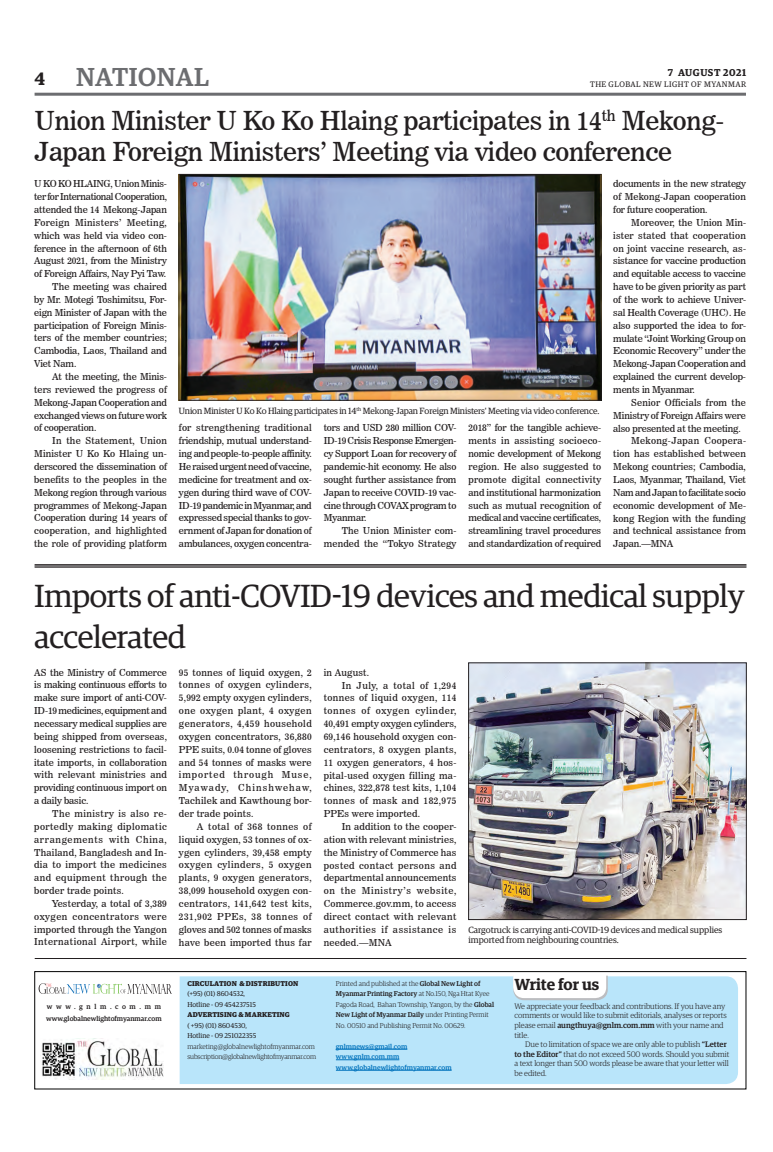
<style>
.page{position:relative;width:773px;height:1152px;background:#fff}
.page>*{position:absolute;margin:0;border:0;box-sizing:border-box;transform-origin:0 0}
.Brief_Head{font:32px/40.4px "Guardian Egyp";letter-spacing:-.01em;color:#231f20}
._2_Clm_Head{font:26px/31.2px "News 706 BT Roman C";letter-spacing:-.01em;color:#231f20}
.t1{font:500 26px "Guardian Egyp";letter-spacing:.02em;color:#6c6d70}
.t2{font:600 18px "Guardian Egyp";color:#231f20}
.t3{font:600 16px "Guardian Egyp";letter-spacing:-.005em;color:#231f20}
.t4{font:600 10px "Guardian Egyp";letter-spacing:.055em;color:#231f20}
._2nd_Body{font:9.5px/12.9px "News 706 BT Roman C";color:#231f20;text-align:justify}
.Normal_Para{font:9.5px/12.9px "News 706 BT Roman C";letter-spacing:-.01em;color:#231f20;text-align:justify}
._2nd_Body-2{font:9.5px "News 706 BT Roman C";letter-spacing:.02em;color:#231f20}
.t5{font:9px/10.8px "Guardian Egyp";letter-spacing:-.01em;color:#231f20}
.t6{font:300 8px/9.6px "Guardian Egyp";color:#231f20}
.t7{font:8px "Guardian Egyp";letter-spacing:.06em;color:#231f20}
.t8{font:300 7px/10.5px "Guardian Egyp";color:#231f20}
.t9{font:7px "Guardian Egyp";color:#231f20}
.t10{font:500 7px/10.5px "Guardian Egyp";color:#0072bc}
.t11{font:700 7px "Guardian Egyp";letter-spacing:.02em;color:#231f20}
.t12{font:300 7px "Guardian Egyp";letter-spacing:-.02em;color:#231f20}
.t13{font:500 7px "Guardian Egyp";color:#231f20}
.t14{font:500 7px "Guardian Egyp";letter-spacing:.52em;color:#231f20}
.s1{font-weight:500}
</style>
<div class="page">
<hr style="left:35px;top:93px;width:711px;height:3px;background:#6c6d70">
<div style="left:180px;top:976px;width:558px;height:108px;background:#b9e5fa"></div>
<svg style="left:39px;top:983px;width:133px;height:11px"></svg>
<img style="left:41px;top:1039px;width:123px;height:41px">
<hr style="left:336px;top:1049px;width:39px;height:1px;background:#0072bc">
<hr style="left:375px;top:1049px;width:32px;height:1px;background:#0072bc">
<hr style="left:336px;top:1060px;width:63px;height:1px;background:#0072bc">
<hr style="left:336px;top:1070px;width:115px;height:1px;background:#0072bc">
<svg style="left:513px;top:975px;width:94px;height:25px"></svg>
<div style="left:34px;top:971px;width:712px;height:119px;border:1px solid #000"></div>
<hr style="left:35px;top:958px;width:711px;height:1px;background:#231f20">
<img style="left:181px;top:176px;width:418px;height:222px">
<div style="left:179px;top:174px;width:422px;height:226px;border:1px solid #231f20"></div>
<img style="left:470px;top:665px;width:274px;height:253px">
<div style="left:468px;top:663px;width:278px;height:257px;border:1px solid #231f20"></div>
<hr style="left:35px;top:564px;width:711px;height:1px;background:#231f20">
<hr style="left:35px;top:566px;width:711px;height:1px;background:#231f20">
<hr style="left:35px;top:567px;width:711px;height:1px;background:#231f20">
<h3 class="t2" style="left:35px;top:65px;width:12px">4</h3>
<h2 class="t1" style="left:76px;top:59px;width:134px">NATIONAL</h2>
<p class="t4" style="left:667px;top:65px;width:80px">7 AUGUST 2021</p>
<p class="t7" style="left:590px;top:79px;width:158px">THE GLOBAL NEW LIGHT OF MYANMAR</p>
<p class="_2_Clm_Head" style="left:35px;top:105px;width:690px">Union Minister U Ko Ko Hlaing participates in 14<sup>th</sup> Mekong-<br>Japan Foreign Ministers’ Meeting via video conference</p>
<p class="Normal_Para" style="left:34px;top:177px;width:134px">U KO KO HLAING, Union Minis&shy;ter for International Cooperation, attended the 14 Mekong-Japan Foreign Ministers’ Meeting, which was held via video con&shy;ference in the afternoon of 6th August 2021, from the Ministry of Foreign Affairs, Nay Pyi Taw.</p>
<p class="_2nd_Body" style="left:34px;top:280px;width:134px;text-indent:18px">The meeting was chaired by Mr. Motegi Toshimitsu, For&shy;eign Minister of Japan with the participation of Foreign Minis&shy;ters of the member countries; Cambodia, Laos, Thailand and Viet Nam.</p>
<p class="_2nd_Body" style="left:34px;top:370px;width:134px;text-indent:18px">At the meeting, the Minis&shy;ters reviewed the progress of Mekong-Japan Cooperation and exchanged views on future work of cooperation.</p>
<p class="_2nd_Body" style="left:34px;top:434px;width:134px;text-indent:18px">In the Statement, Union Minister U Ko Ko Hlaing un&shy;derscored the dissemination of benefits to the peoples in the Mekong region through various programmes of Mekong-Japan Cooperation during 14 years of cooperation, and highlighted the role of providing platform</p>
<p class="_2nd_Body" style="left:613px;top:177px;width:134px">documents in the new strategy of Mekong-Japan cooperation for future cooperation.</p>
<p class="_2nd_Body" style="left:613px;top:216px;width:134px;text-indent:18px">Moreover, the Union Min&shy;ister stated that cooperation on joint vaccine research, as&shy;sistance for vaccine production and equitable access to vaccine have to be given priority as part of the work to achieve Univer&shy;sal Health Coverage (UHC). He also supported the idea to for&shy;mulate “Joint Working Group on Economic Recovery” under the Mekong-Japan Cooperation and explained the current develop&shy;ments in Myanmar.</p>
<p class="_2nd_Body" style="left:613px;top:396px;width:134px;text-indent:18px">Senior Officials from the Ministry of Foreign Affairs were also presented at the meeting.</p>
<p class="_2nd_Body" style="left:613px;top:435px;width:134px;text-indent:18px">Mekong-Japan Coopera&shy;tion has established between Mekong countries; Cambodia, Laos, Myanmar, Thailand, Viet Nam and Japan to facilitate socio economic development of Me&shy;kong Region with the funding and technical assistance from Japan.—MNA</p>
<p class="Brief_Head" style="left:35px;top:574px;width:711px">Imports of anti-COVID-19 devices and medical supply accelerated</p>
<p class="t5" style="left:179px;top:405px;width:422px">Union Minister U Ko Ko Hlaing participates in 14<sup>th</sup> Mekong-Japan Foreign Ministers' Meeting via video conference.</p>
<p class="_2nd_Body" style="left:179px;top:422px;width:134px">for strengthening traditional friendship, mutual understand&shy;ing and people-to-people affinity.<br>He raised urgent need of vaccine, medicine for treatment and ox&shy;ygen during third wave of COV-ID-19 pandemic in Myanmar, and expressed special thanks to gov&shy;ernment of Japan for donation of ambulances, oxygen concentra-</p>
<p class="_2nd_Body" style="left:324px;top:422px;width:134px">tors and USD 280 million COV-ID-19 Crisis Response Emergen&shy;cy Support Loan for recovery of pandemic-hit economy. He also sought further assistance from Japan to receive COVID-19 vac&shy;cine through COVAX program to Myanmar.</p>
<p class="_2nd_Body" style="left:468px;top:422px;width:134px">2018” for the tangible achieve&shy;ments in assisting socioeco&shy;nomic development of Mekong region. He also suggested to promote digital connectivity and institutional harmonization such as mutual recognition of medical and vaccine certificates, streamlining travel procedures and standardization of required</p>
<p class="_2nd_Body" style="left:324px;top:524px;width:134px;text-align:right">The Union Minister com&shy;mended the “Tokyo Strategy</p>
<p class="Normal_Para" style="left:34px;top:666px;width:134px">AS the Ministry of Commerce is making continuous efforts to make sure import of anti-COV-ID-19 medicines, equipment and necessary medical supplies are being shipped from overseas, loosening restrictions to facil&shy;itate imports, in collaboration with relevant ministries and providing continuous import on a daily basic.</p>
<p class="_2nd_Body" style="left:34px;top:807px;width:134px;text-indent:18px">The ministry is also re&shy;portedly making diplomatic arrangements with China, Thailand, Bangladesh and In&shy;dia to import the medicines and equipment through the border trade points.</p>
<p class="_2nd_Body" style="left:34px;top:897px;width:134px;text-indent:18px">Yesterday, a total of 3,389 oxygen concentrators were imported through the Yangon International Airport, while</p>
<p class="_2nd_Body" style="left:179px;top:666px;width:134px">95 tonnes of liquid oxygen, 2 tonnes of oxygen cylinders, 5,992 empty oxygen cylinders, one oxygen plant, 4 oxygen generators, 4,459 household oxygen concentrators, 36,880<br>PPE suits, 0.04 tonne of gloves and 54 tonnes of masks were imported through Muse, Myawady, Chinshwehaw, Tachilek and Kawthoung bor&shy;der trade points.</p>
<p class="_2nd_Body" style="left:179px;top:820px;width:134px;text-indent:18px">A total of 368 tonnes of liquid oxygen, 53 tonnes of ox&shy;ygen cylinders, 39,458 empty oxygen cylinders, 5 oxygen plants, 9 oxygen generators, 38,099 household oxygen con&shy;centrators, 141,642 test kits, 231,902 PPEs, 38 tonnes of gloves and 502 tonnes of masks have been imported thus far</p>
<p class="_2nd_Body-2" style="left:324px;top:667px;width:47px">in August.</p>
<p class="_2nd_Body" style="left:324px;top:679px;width:134px;text-indent:18px">In July, a total of 1,294 tonnes of liquid oxygen, 114 tonnes of oxygen cylinder, 40,491 empty oxygen cylinders, 69,146 household oxygen con&shy;centrators, 8 oxygen plants, 11 oxygen generators, 4 hos&shy;pital-used oxygen filling ma&shy;chines, 322,878 test kits, 1,104 tonnes of mask and 182,975<br>PPEs were imported.</p>
<p class="_2nd_Body" style="left:324px;top:820px;width:134px;text-indent:18px">In addition to the cooper&shy;ation with relevant ministries, the Ministry of Commerce has posted contact persons and departmental announcements on the Ministry’s website, Commerce.gov.mm, to access direct contact with relevant authorities if assistance is needed.—MNA</p>
<p class="t5" style="left:468px;top:923px;width:255px">Cargotruck is carrying anti-COVID-19 devices and medical supplies imported from neighbouring countries.</p>
<p class="t14" style="left:47px;top:1002px;width:116px">www.gnlm.com.mm</p>
<p class="t13" style="left:46px;top:1014px;width:117px">www.globalnewlightofmyanmar.com</p>
<p class="t11" style="left:187px;top:978px;width:112px">CIRCULATION &amp; DISTRIBUTION</p>
<p class="t9" style="left:187px;top:989px;width:59px">(+95) (01) 8604532,</p>
<p class="t9" style="left:187px;top:999px;width:70px">Hotline - 09 454237515</p>
<p class="t11" style="left:187px;top:1009px;width:104px">ADVERTISING &amp; MARKETING</p>
<p class="t9" style="left:187px;top:1020px;width:61px">( +95) (01) 8604530,</p>
<p class="t9" style="left:187px;top:1031px;width:70px">Hotline - 09 251022355</p>
<p class="t8" style="left:187px;top:1041px;width:129px">marketing@globalnewlightofmyanmar.com</p>
<p class="t12" style="left:187px;top:1052px;width:130px">subscription@globalnewlightofmyanmar.com</p>
<p class="t8" style="left:336px;top:978px;width:160px">Printed and published at the <span class="s1">Global New Light of Myanmar Printing Factory</span> at No.150, Nga Htat Kyee Pagoda Road, Bahan Township, Yangon, by the <span class="s1">Global New Light of Myanmar Daily</span> under Printing Permit No. 00510 and Publishing Permit No. 00629.</p>
<p class="t10" style="left:336px;top:1040px;width:117px">gnlmnews@gmail.com www.gnlm.com.mm www.globalnewlightofmyanmar.com</p>
<p class="t3" style="left:514px;top:972px;width:86px">Write for us</p>
<p class="t6" style="left:514px;top:1001px;width:214px">We appreciate your feedback and contributions. If you have any comments or would like to submit editorials, analyses or reports please email <span class="s1">aungthuya@gnlm.com.mm</span> with your name and title.</p>
<p class="t6" style="left:514px;top:1039px;width:216px;text-indent:11px">Due to limitation of space we are only able to publish <span class="s1">“Letter to the Editor”</span> that do not exceed 500 words. Should you submit a text longer than 500 words please be aware that your letter will be edited.</p>
</div>
